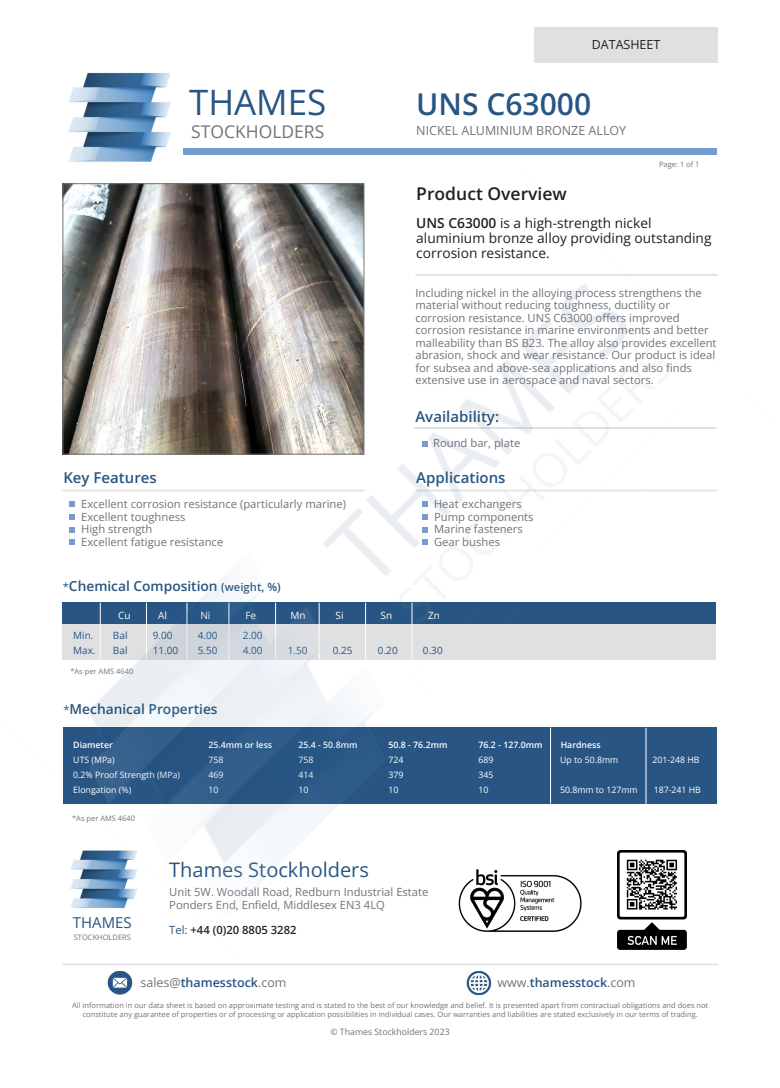
<style>
.page{position:relative;width:780px;height:1088px;background:#fff}
.page>*{position:absolute;margin:0;border:0;box-sizing:border-box;transform-origin:0 0}
.t1{font:35px "Open Sans";color:#285583}
.t2{font:600 30px "Open Sans";color:#285583}
.t3{font:20px "Open Sans";color:#285583}
.t4{font:600 17.5px "Open Sans";color:#231f20}
.t5{font:17.5px "Open Sans";color:#707378}
.t6{font:600 15px "Open Sans";color:#285583}
.t7{font:15px "Open Sans";color:#285583}
.t8{font:13.75px/15px "Open Sans";color:#231f20}
.t9{font:600 13.75px "Open Sans";color:#285583}
.t10{font:12.5px "Open Sans";color:#707378}
.t11{font:600 12.5px "Open Sans";color:#285583}
.t12{font:600 12.5px "Open Sans";color:#285583}
.t13{font:12.5px "Open Sans";color:#231f20}
.t14{font:11.25px/12.5px "Open Sans";color:#707378}
.t15{font:600 11.25px "Open Sans";color:#231f20}
.t16{font:10px "Open Sans";color:#285583}
.t17{font:10px "Open Sans";color:#fff}
.t18{font:8.75px "Open Sans";color:#fff}
.t19{font:600 8.75px "Open Sans";color:#fff}
.t20{font:8.75px "Open Sans";color:#707378}
.t21{font:7.5px/8.8px "Open Sans";color:#707378;text-align:center}
.s1{font-weight:400;font-size:11.25px}
.s2{font-size:11.25px}
.s3{font-weight:600}
.s4{font-weight:400;color:#285583}
.s5{font-weight:400;color:#707378}
</style>
<div class="page">
<img style="left:69px;top:72px;width:102px;height:60px">
<div style="left:534px;top:27px;width:183px;height:36px;background:#dfe0e2"></div>
<img style="left:62px;top:132px;width:657px;height:863px">
<p class="t1" style="left:189px;top:78px;width:139px">THAMES</p>
<p class="t5" style="left:191px;top:119px;width:135px">STOCKHOLDERS</p>
<p class="t6" style="left:63px;top:468px;width:95px">Key Features</p>
<p class="t14" style="left:81px;top:498px;width:266px">Excellent corrosion resistance (particularly marine)</p>
<p class="t14" style="left:81px;top:510px;width:106px">Excellent toughness</p>
<p class="t14" style="left:81px;top:523px;width:73px">High strength</p>
<p class="t14" style="left:81px;top:535px;width:144px">Excellent fatigue resistance</p>
<p class="t9" style="left:63px;top:576px;width:219px"><span class="s1">*</span>Chemical Composition <span class="s2">(weight, %)</span></p>
<p class="t13" style="left:591px;top:36px;width:70px">DATASHEET</p>
<p class="t2" style="left:416px;top:84px;width:176px">UNS C63000</p>
<p class="t10" style="left:416px;top:122px;width:211px">NICKEL ALUMINIUM BRONZE ALLOY</p>
<p class="t4" style="left:416px;top:182px;width:152px">Product Overview</p>
<p class="t21" style="left:659px;top:160px;width:42px">Page: 1 of 1</p>
<p class="t8" style="left:416px;top:215px;width:237px"><span class="s3">UNS C63000</span> is a high-strength nickel</p>
<p class="t8" style="left:416px;top:230px;width:297px">aluminium bronze alloy providing outstanding corrosion resistance.</p>
<p class="t14" style="left:415px;top:286px;width:288px">Including nickel in the alloying process strengthens the material without reducing toughness, ductility or</p>
<p class="t14" style="left:415px;top:311px;width:303px">corrosion resistance. UNS C63000 offers improved corrosion resistance in marine environments and better malleability than BS B23. The alloy also provides excellent abrasion, shock and wear resistance. Our product is ideal for subsea and above-sea applications and also finds extensive use in aerospace and naval sectors.</p>
<p class="t6" style="left:415px;top:406px;width:85px">Availability:</p>
<p class="t14" style="left:433px;top:436px;width:89px">Round bar, plate</p>
<p class="t6" style="left:416px;top:468px;width:91px">Applications</p>
<p class="t14" style="left:434px;top:498px;width:89px">Heat exchangers</p>
<p class="t14" style="left:434px;top:510px;width:101px">Pump components</p>
<p class="t14" style="left:434px;top:523px;width:90px">Marine fasteners</p>
<p class="t14" style="left:434px;top:535px;width:68px">Gear bushes</p>
<p class="t17" style="left:118px;top:608px;width:14px">Cu</p>
<p class="t17" style="left:158px;top:608px;width:10px">Al</p>
<p class="t17" style="left:200px;top:608px;width:12px">Ni</p>
<p class="t17" style="left:245px;top:608px;width:12px">Fe</p>
<p class="t17" style="left:290px;top:608px;width:17px">Mn</p>
<p class="t17" style="left:335px;top:608px;width:9px">Si</p>
<p class="t17" style="left:380px;top:608px;width:13px">Sn</p>
<p class="t17" style="left:428px;top:608px;width:13px">Zn</p>
<p class="t16" style="left:73px;top:628px;width:22px">Min.</p>
<p class="t16" style="left:113px;top:628px;width:16px">Bal</p>
<p class="t16" style="left:153px;top:628px;width:21px">9.00</p>
<p class="t16" style="left:198px;top:628px;width:21px">4.00</p>
<p class="t16" style="left:243px;top:628px;width:21px">2.00</p>
<p class="t16" style="left:73px;top:643px;width:24px">Max.</p>
<p class="t16" style="left:113px;top:643px;width:16px">Bal</p>
<p class="t16" style="left:153px;top:643px;width:27px">11.00</p>
<p class="t16" style="left:198px;top:643px;width:21px">5.50</p>
<p class="t16" style="left:243px;top:643px;width:21px">4.00</p>
<p class="t16" style="left:288px;top:643px;width:21px">1.50</p>
<p class="t16" style="left:333px;top:643px;width:21px">0.25</p>
<p class="t16" style="left:378px;top:643px;width:21px">0.20</p>
<p class="t16" style="left:423px;top:643px;width:21px">0.30</p>
<p class="t21" style="left:70px;top:666px;width:64px">*As per AMS 4640</p>
<p class="t9" style="left:63px;top:699px;width:156px"><span class="s1">*</span>Mechanical Properties</p>
<p class="t19" style="left:73px;top:739px;width:41px">Diameter</p>
<p class="t19" style="left:208px;top:739px;width:65px">25.4mm or less</p>
<p class="t19" style="left:298px;top:739px;width:60px">25.4 - 50.8mm</p>
<p class="t19" style="left:388px;top:739px;width:60px">50.8 - 76.2mm</p>
<p class="t19" style="left:478px;top:739px;width:65px">76.2 - 127.0mm</p>
<p class="t19" style="left:560px;top:739px;width:41px">Hardness</p>
<p class="t18" style="left:73px;top:754px;width:43px">UTS (MPa)</p>
<p class="t18" style="left:208px;top:754px;width:17px">758</p>
<p class="t18" style="left:298px;top:754px;width:17px">758</p>
<p class="t18" style="left:388px;top:754px;width:17px">724</p>
<p class="t18" style="left:478px;top:754px;width:17px">689</p>
<p class="t18" style="left:560px;top:754px;width:60px">Up to 50.8mm</p>
<p class="t18" style="left:652px;top:754px;width:49px">201-248 HB</p>
<p class="t18" style="left:73px;top:769px;width:108px">0.2% Proof Strength (MPa)</p>
<p class="t18" style="left:208px;top:769px;width:17px">469</p>
<p class="t18" style="left:298px;top:769px;width:17px">414</p>
<p class="t18" style="left:388px;top:769px;width:17px">379</p>
<p class="t18" style="left:478px;top:769px;width:17px">345</p>
<p class="t18" style="left:73px;top:784px;width:59px">Elongation (%)</p>
<p class="t18" style="left:208px;top:784px;width:12px">10</p>
<p class="t18" style="left:298px;top:784px;width:12px">10</p>
<p class="t18" style="left:388px;top:784px;width:12px">10</p>
<p class="t18" style="left:478px;top:784px;width:12px">10</p>
<p class="t18" style="left:560px;top:784px;width:79px">50.8mm to 127mm</p>
<p class="t18" style="left:653px;top:784px;width:49px">187-241 HB</p>
<p class="t21" style="left:72px;top:814px;width:64px">*As per AMS 4640</p>
<p class="t7" style="left:73px;top:912px;width:60px">THAMES</p>
<p class="t21" style="left:74px;top:933px;width:59px">STOCKHOLDERS</p>
<p class="t3" style="left:169px;top:856px;width:201px">Thames Stockholders</p>
<p class="t14" style="left:169px;top:885px;width:261px">Unit 5W. Woodall Road, Redburn Industrial Estate</p>
<p class="t14" style="left:169px;top:898px;width:217px">Ponders End, Enfield, Middlesex EN3 4LQ</p>
<p class="t15" style="left:169px;top:922px;width:129px"><span class="s4">Tel:</span> +44 (0)20 8805 3282</p>
<p class="t11" style="left:140px;top:974px;width:147px"><span class="s5">sales@</span>thamesstock<span class="s5">.com</span></p>
<p class="t12" style="left:497px;top:974px;width:140px"><span class="s5">www.</span>thamesstock<span class="s5">.com</span></p>
<p class="t21" style="left:72px;top:1001px;width:637px">All information in our data sheet is based on approximate testing and is stated to the best of our knowledge and belief. It is presented apart from contractual obligations and does not constitute any guarantee of properties or of processing or application possibilities in individual cases. Our warranties and liabilities are stated exclusively in our terms of trading.</p>
<p class="t20" style="left:330px;top:1025px;width:121px">© Thames Stockholders 2023</p>
</div>
